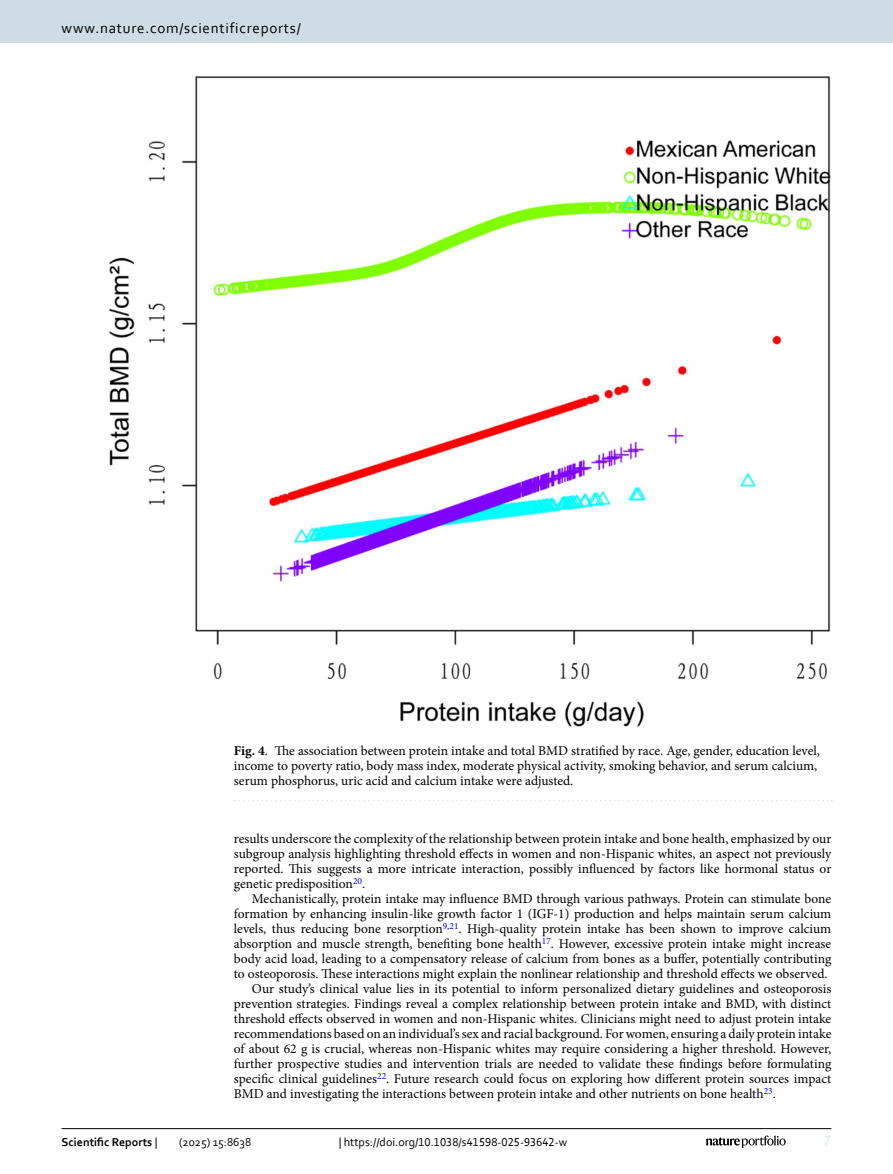
<style>
.page{position:relative;width:893px;height:1174px;background:#fff}
.page>*{position:absolute;margin:0;border:0;box-sizing:border-box;transform-origin:0 0}
.t1{font:15px "Corbel";letter-spacing:.05em;color:#000}
.t2{font:15px "Corbel";color:#d9e4eb}
.Body_Text_Indent{font:13.5px/15px "Minion Pro";color:#000;text-align:justify}
.Figure_Caption{font:13.5px/15px "Minion Pro";color:#000}
.t3{font:12px "Corbel";color:#000}
.t4{font:700 12px "Corbel";color:#000}
.s1{font-weight:700}
.s2{font-weight:400}
</style>
<div class="page">
<img style="left:109px;top:76px;width:722px;height:651px">
<svg style="left:235px;top:800px;width:597px;height:1px"></svg>
<hr style="left:62px;top:1128px;width:769px;height:1px;background:#000">
<svg style="left:706px;top:1135px;width:80px;height:12px"></svg>
<div style="left:0;top:0;width:893px;height:43px;background:#cedde4"></div>
<p class="t1" style="left:62px;top:18px;width:241px">www.nature.com/scientificreports/</p>
<p class="Figure_Caption" style="left:234px;top:743px;width:587px"><span class="s1">Fig. 4</span>. The association between protein intake and total BMD stratified by race. Age, gender, education level, income to poverty ratio, body mass index, moderate physical activity, smoking behavior, and serum calcium, serum phosphorus, uric acid and calcium intake were adjusted.</p>
<p class="Body_Text_Indent" style="left:234px;top:831px;width:599px">results underscore the complexity of the relationship between protein intake and bone health, emphasized by our subgroup analysis highlighting threshold effects in women and non-Hispanic whites, an aspect not previously reported. This suggests a more intricate interaction, possibly influenced by factors like hormonal status or genetic predisposition<sup>20</sup>.</p>
<p class="Body_Text_Indent" style="left:234px;top:891px;width:599px;text-indent:18px">Mechanistically, protein intake may influence BMD through various pathways. Protein can stimulate bone formation by enhancing insulin-like growth factor 1 (IGF-1) production and helps maintain serum calcium levels, thus reducing bone resorption<sup>9</sup><sup>,</sup><sup>21</sup>. High-quality protein intake has been shown to improve calcium absorption and muscle strength, benefiting bone health<sup>17</sup>. However, excessive protein intake might increase body acid load, leading to a compensatory release of calcium from bones as a buffer, potentially contributing to osteoporosis. These interactions might explain the nonlinear relationship and threshold effects we observed.</p>
<p class="Body_Text_Indent" style="left:234px;top:981px;width:599px;text-indent:18px">Our study’s clinical value lies in its potential to inform personalized dietary guidelines and osteoporosis prevention strategies. Findings reveal a complex relationship between protein intake and BMD, with distinct threshold effects observed in women and non-Hispanic whites. Clinicians might need to adjust protein intake recommendations based on an individual’s sex and racial background. For women, ensuring a daily protein intake of about 62 g is crucial, whereas non-Hispanic whites may require considering a higher threshold. However, further prospective studies and intervention trials are needed to validate these findings before formulating specific clinical guidelines<sup>22</sup>. Future research could focus on exploring how different protein sources impact BMD and investigating the interactions between protein intake and other nutrients on bone health<sup>23</sup>.</p>
<p class="t4" style="left:62px;top:1134px;width:97px">Scientific Reports <span class="s2">|</span></p>
<p class="t3" style="left:179px;top:1134px;width:74px">(2025) 15:8638</p>
<p class="t3" style="left:339px;top:1134px;width:230px">| https://doi.org/10.1038/s41598-025-93642-w</p>
<p class="t2" style="left:824px;top:1132px;width:9px">7</p>
</div>
